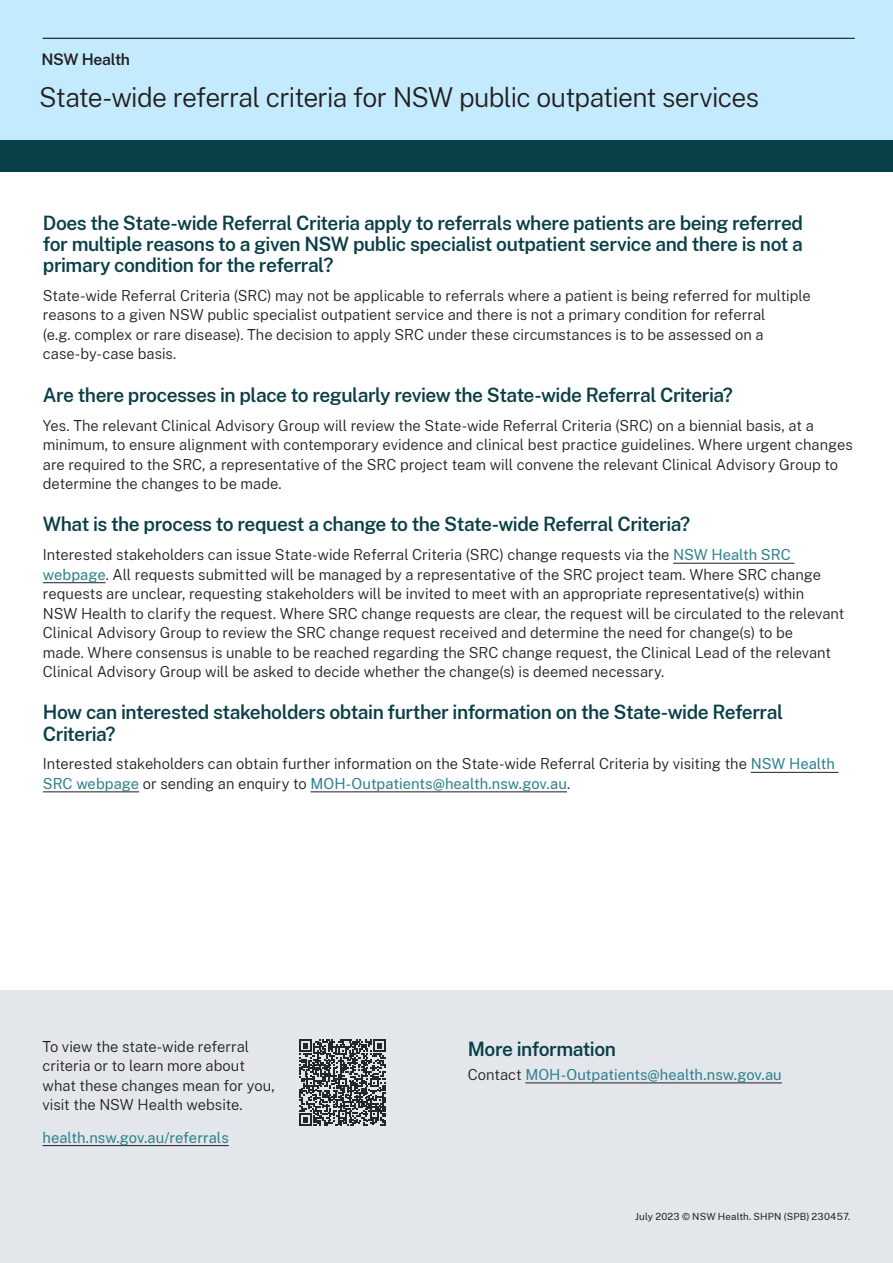
<style>
.page{position:relative;width:893px;height:1263px;background:#fff}
.page>*{position:absolute;margin:0;border:0;box-sizing:border-box;transform-origin:0 0}
.body{font:300 27px "Public Sans";letter-spacing:-.025em;color:#231f20}
._1_1_Heading_2{font:600 19.5px/21px "Public Sans";letter-spacing:-.025em;color:#0b3f47;text-align:justify}
.Main_page_header{font:600 15.75px "Public Sans";letter-spacing:-.02em;color:#231f20}
._3_0_Body{font:300 15px/19.5px "Public Sans";color:#231f20}
._3_0_Body-2{font:15px "Public Sans";color:#2e808e}
.t1{font:9.75px "Public Sans";letter-spacing:.015em;color:#231f20}
.s1{font-weight:400;color:#2e808e}
.s2{font-weight:300;color:#231f20}
</style>
<div class="page">
<div style="left:0;top:0;width:893px;height:171px;background:#0b3f47"></div>
<hr style="left:673px;top:563px;width:121px;height:1px;background:#231f20">
<hr style="left:43px;top:582px;width:63px;height:1px;background:#231f20">
<hr style="left:751px;top:772px;width:87px;height:1px;background:#231f20">
<hr style="left:43px;top:792px;width:96px;height:1px;background:#231f20">
<hr style="left:310px;top:792px;width:257px;height:1px;background:#231f20">
<div style="left:0;top:0;width:893px;height:139px;background:#c3ebfd"></div>
<hr style="left:43px;top:38px;width:812px;height:1px;background:#000">
<div style="left:0;top:991px;width:893px;height:272px;background:#e3e7eb"></div>
<hr style="left:43px;top:1145px;width:186px;height:1px;background:#231f20">
<hr style="left:525px;top:1083px;width:257px;height:1px;background:#231f20">
<svg style="left:299px;top:1039px;width:87px;height:87px"></svg>
<p class="Main_page_header" style="left:42px;top:48px;width:90px">NSW Health</p>
<p class="body" style="left:39px;top:78px;width:721px">State-wide referral criteria for NSW public outpatient services</p>
<p class="_1_1_Heading_2" style="left:43px;top:211px;width:762px">Does the State-wide Referral Criteria apply to referrals where patients are being referred for multiple reasons to a given NSW public specialist outpatient service and there is not a primary condition for the referral?</p>
<p class="_3_0_Body" style="left:43px;top:285px;width:769px">State-wide Referral Criteria (SRC) may not be applicable to referrals where a patient is being referred for multiple reasons to a given NSW public specialist outpatient service and there is not a primary condition for referral<br>(e.g. complex or rare disease). The decision to apply SRC under these circumstances is to be assessed on a case-by-case basis.</p>
<p class="_1_1_Heading_2" style="left:43px;top:383px;width:691px">Are there processes in place to regularly review the State-wide Referral Criteria?</p>
<p class="_3_0_Body" style="left:43px;top:415px;width:811px">Yes. The relevant Clinical Advisory Group will review the State-wide Referral Criteria (SRC) on a biennial basis, at a minimum, to ensure alignment with contemporary evidence and clinical best practice guidelines. Where urgent changes are required to the SRC, a representative of the SRC project team will convene the relevant Clinical Advisory Group to determine the changes to be made.</p>
<p class="_1_1_Heading_2" style="left:43px;top:513px;width:649px">What is the process to request a change to the State-wide Referral Criteria?</p>
<p class="_3_0_Body" style="left:43px;top:544px;width:803px">Interested stakeholders can issue State-wide Referral Criteria (SRC) change requests via the <span class="s1">NSW Health SRC webpage</span>. All requests submitted will be managed by a representative of the SRC project team. Where SRC change requests are unclear, requesting stakeholders will be invited to meet with an appropriate representative(s) within<br>NSW Health to clarify the request. Where SRC change requests are clear, the request will be circulated to the relevant Clinical Advisory Group to review the SRC change request received and determine the need for change(s) to be<br>made. Where consensus is unable to be reached regarding the SRC change request, the Clinical Lead of the relevant Clinical Advisory Group will be asked to decide whether the change(s) is deemed necessary.</p>
<p class="_1_1_Heading_2" style="left:43px;top:701px;width:742px">How can interested stakeholders obtain further information on the State-wide Referral<br>Criteria?</p>
<p class="_3_0_Body" style="left:43px;top:753px;width:793px">Interested stakeholders can obtain further information on the State-wide Referral Criteria by visiting the <span class="s1">NSW Health<br>SRC webpage</span> or sending an enquiry to <span class="s1">MOH-Outpatients@health.nsw.gov.au</span>.</p>
<p class="_3_0_Body" style="left:43px;top:1036px;width:234px">To view the state-wide referral criteria or to learn more about what these changes mean for you, visit the NSW Health website.</p>
<p class="_3_0_Body-2" style="left:43px;top:1127px;width:188px">health.nsw.gov.au/referrals</p>
<p class="_1_1_Heading_2" style="left:468px;top:1037px;width:150px">More information</p>
<p class="_3_0_Body-2" style="left:468px;top:1064px;width:316px"><span class="s2">Contact</span> MOH-Outpatients@health.nsw.gov.au</p>
<p class="t1" style="left:635px;top:1210px;width:217px">July 2023 © NSW Health. SHPN (SPB) 230457.</p>
</div>
